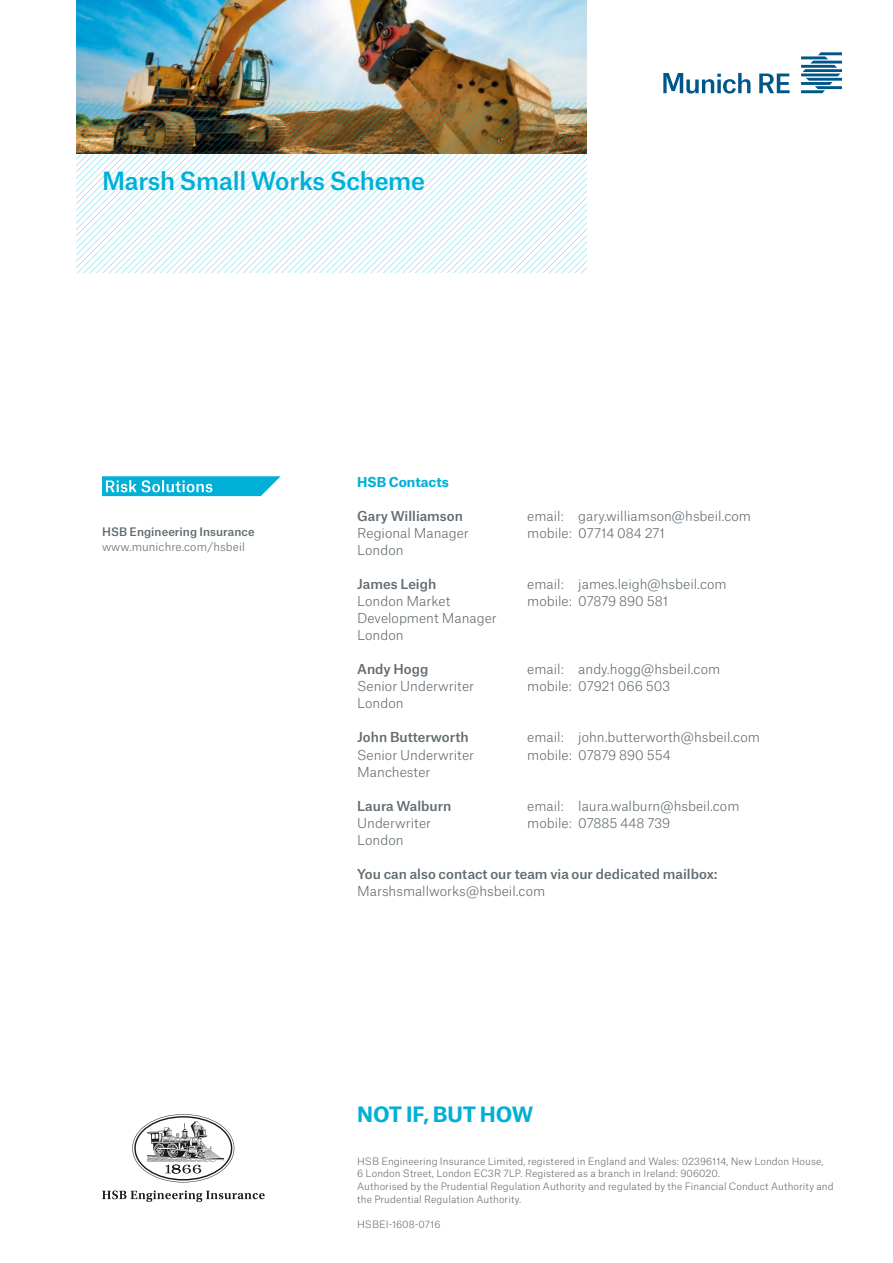
<style>
.page{position:relative;width:893px;height:1263px;background:#fff}
.page>*{position:absolute;margin:0;border:0;box-sizing:border-box;transform-origin:0 0}
.MR_16_pt{font:500 24px "Munich Re";letter-spacing:-.01em;color:#00b0d7}
.MR_13_5_pt{font:700 20.25px "Munich Re";letter-spacing:-.005em;color:#00b0d7}
.MR_8_75_pt_regular{font:300 13.2px "Munich Re";color:#636c72}
.MR_8_75_pt_regular-2{font:500 13.2px/17px "Munich Re";color:#636c72}
.MR_8_75_pt_regular-3{font:700 13.2px "Munich Re";color:#00b0d7}
.MR_7_5_pt_regular{font:500 11.25px "Munich Re";letter-spacing:.005em;color:#636c72}
.MR_7_5_pt_regular-2{font:300 11.25px "Munich Re";letter-spacing:.005em;color:#636c72}
.MR_6_5_pt_regular{font:300 9.75px/12.8px "Munich Re";letter-spacing:.01em;color:#636c72}
.s1{font-weight:300}
</style>
<div class="page">
<img style="left:77px;top:0;width:510px;height:102px">
<svg style="left:102px;top:476px;width:179px;height:20px;background:#32bfde"></svg>
<svg style="left:132px;top:1114px;width:102px;height:68px"></svg>
<svg style="left:102px;top:1190px;width:163px;height:12px"></svg>
<img style="left:77px;top:102px;width:510px;height:170px">
<svg style="left:759px;top:74px;width:31px;height:19px"></svg>
<svg style="left:663px;top:73px;width:87px;height:21px"></svg>
<svg style="left:801px;top:52px;width:41px;height:41px"></svg>
<p class="MR_16_pt" style="left:102px;top:161px;width:325px">Marsh Small Works Scheme</p>
<p class="MR_7_5_pt_regular" style="left:102px;top:523px;width:154px">HSB Engineering Insurance</p>
<p class="MR_7_5_pt_regular-2" style="left:102px;top:538px;width:144px">www.munichre.com/hsbeil</p>
<p class="MR_8_75_pt_regular-3" style="left:357px;top:471px;width:93px">HSB Contacts</p>
<p class="MR_8_75_pt_regular-2" style="left:357px;top:506px;width:107px">Gary Williamson</p>
<p class="MR_8_75_pt_regular" style="left:527px;top:506px;width:225px">email: gary.williamson@hsbeil.com</p>
<p class="MR_8_75_pt_regular" style="left:357px;top:523px;width:113px">Regional Manager</p>
<p class="MR_8_75_pt_regular" style="left:527px;top:523px;width:139px">mobile: 07714 084 271</p>
<p class="MR_8_75_pt_regular" style="left:357px;top:540px;width:48px">London</p>
<p class="MR_8_75_pt_regular-2" style="left:357px;top:574px;width:81px">James Leigh</p>
<p class="MR_8_75_pt_regular" style="left:527px;top:574px;width:201px">email: james.leigh@hsbeil.com</p>
<p class="MR_8_75_pt_regular" style="left:357px;top:591px;width:95px">London Market</p>
<p class="MR_8_75_pt_regular" style="left:527px;top:591px;width:143px">mobile: 07879 890 581</p>
<p class="MR_8_75_pt_regular" style="left:357px;top:608px;width:141px">Development Manager</p>
<p class="MR_8_75_pt_regular" style="left:357px;top:625px;width:48px">London</p>
<p class="MR_8_75_pt_regular-2" style="left:357px;top:659px;width:73px">Andy Hogg</p>
<p class="MR_8_75_pt_regular" style="left:527px;top:659px;width:194px">email: andy.hogg@hsbeil.com</p>
<p class="MR_8_75_pt_regular" style="left:357px;top:676px;width:118px">Senior Underwriter</p>
<p class="MR_8_75_pt_regular" style="left:527px;top:676px;width:145px">mobile: 07921 066 503</p>
<p class="MR_8_75_pt_regular" style="left:357px;top:693px;width:48px">London</p>
<p class="MR_8_75_pt_regular-2" style="left:357px;top:728px;width:113px">John Butterworth</p>
<p class="MR_8_75_pt_regular" style="left:527px;top:727px;width:234px">email: john.butterworth@hsbeil.com</p>
<p class="MR_8_75_pt_regular" style="left:357px;top:744px;width:118px">Senior Underwriter</p>
<p class="MR_8_75_pt_regular" style="left:527px;top:744px;width:145px">mobile: 07879 890 554</p>
<p class="MR_8_75_pt_regular" style="left:357px;top:761px;width:75px">Manchester</p>
<p class="MR_8_75_pt_regular-2" style="left:357px;top:796px;width:96px">Laura Walburn</p>
<p class="MR_8_75_pt_regular" style="left:527px;top:795px;width:214px">email: laura.walburn@hsbeil.com</p>
<p class="MR_8_75_pt_regular" style="left:357px;top:812px;width:75px">Underwriter</p>
<p class="MR_8_75_pt_regular" style="left:527px;top:812px;width:145px">mobile: 07885 448 739</p>
<p class="MR_8_75_pt_regular" style="left:357px;top:829px;width:48px">London</p>
<p class="MR_8_75_pt_regular-2" style="left:357px;top:864px;width:362px">You can also contact our team via our dedicated mailbox:<br><span class="s1">Marshsmallworks@hsbeil.com</span></p>
<p class="MR_13_5_pt" style="left:357px;top:1098px;width:178px">NOT IF, BUT HOW</p>
<p class="MR_6_5_pt_regular" style="left:357px;top:1153px;width:478px">HSB Engineering Insurance Limited, registered in England and Wales: 02396114, New London House,<br>6 London Street, London EC3R 7LP. Registered as a branch in Ireland: 906020.<br>Authorised by the Prudential Regulation Authority and regulated by the Financial Conduct Authority and the Prudential Regulation Authority.</p>
<p class="MR_6_5_pt_regular" style="left:357px;top:1217px;width:85px">HSBEI-1608-0716</p>
</div>
